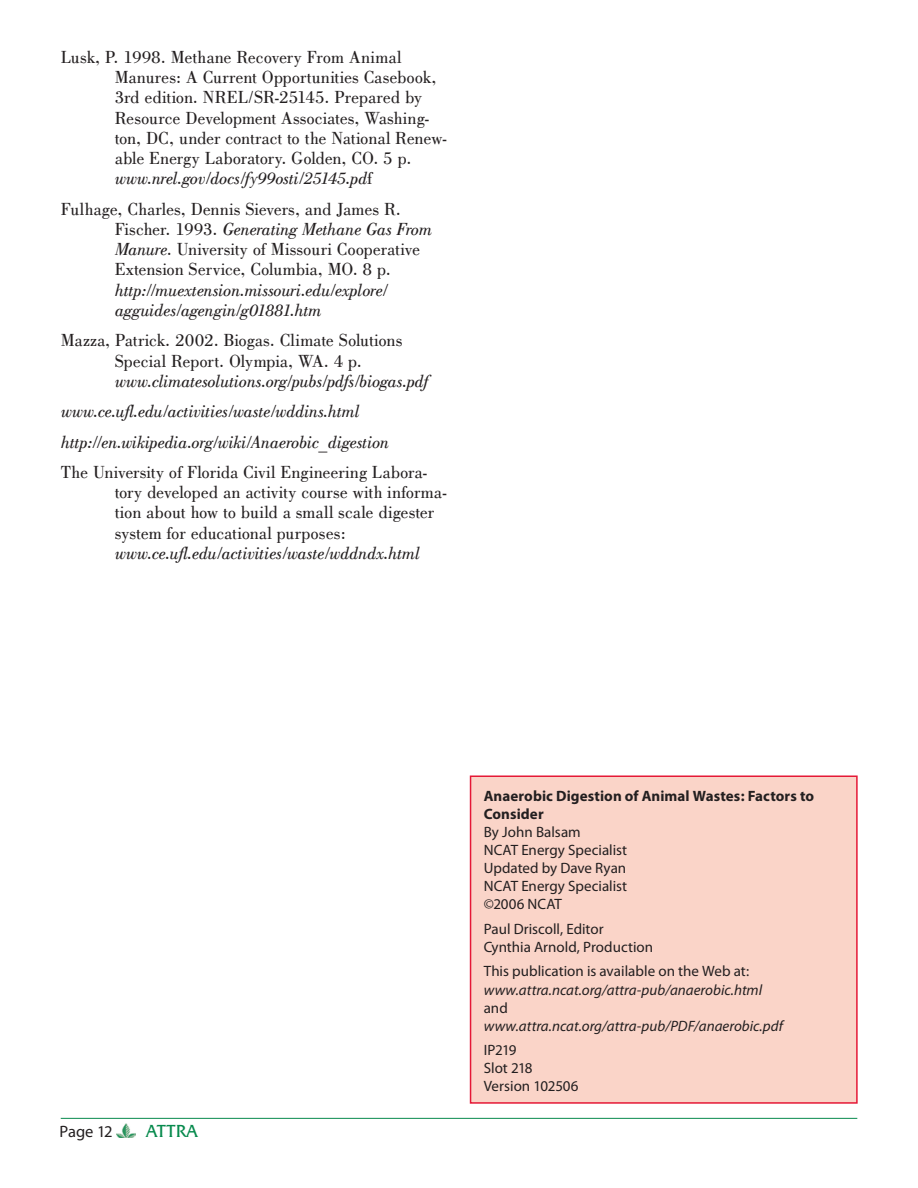
<style>
.page{position:relative;width:918px;height:1188px;background:#fff}
.page>*{position:absolute;margin:0;border:0;box-sizing:border-box;transform-origin:0 0}
.t1{font:18px/20.2px "Bodoni";color:#231f20}
.t2{font:italic 18px/30.3px "Bodoni";color:#231f20}
.t3{font:18px "Friz Quadrata IT Cby BT";letter-spacing:-.01em;color:#078a4d}
.t4{font:16.5px "Myriad Pro";letter-spacing:-.005em;color:#231f20}
.t5{font:15px/18px "Myriad Pro";color:#231f20}
.t6{font:italic 15px "Myriad Pro";color:#231f20}
.t7{font:700 15px/18px "Myriad Pro";letter-spacing:.005em;color:#231f20}
.s1{font-style:italic}
</style>
<div class="page">
<div style="left:471px;top:776px;width:386px;height:327px;background:#fad4c8"></div>
<div style="left:470px;top:776px;width:388px;height:328px;border:2px solid #e51836"></div>
<img style="left:116px;top:1123px;width:20px;height:14px">
<hr style="left:61px;top:1118px;width:796px;height:1px;background:#078a4d">
<p class="t1" style="left:115px;top:47px;width:334px;text-indent:-54px">Lusk, P. 1998. Methane Recovery From Animal Manures: A Current Opportunities Casebook, 3rd edition. NREL/SR-25145. Prepared by Resource Development Associates, Washing&shy;ton, DC, under contract to the National Renew&shy;able Energy Laboratory. Golden, CO. 5 p. <span class="s1">www.nrel.gov/docs/fy99osti/25145.pd</span>f</p>
<p class="t1" style="left:115px;top:199px;width:318px;text-indent:-54px">Fulhage, Charles, Dennis Sievers, and James R.<br>Fischer. 1993. <span class="s1">Generating Methane Gas From Manure</span>. University of Missouri Cooperative Extension Service, Columbia, MO. 8 p.</p>
<p class="t2" style="left:115px;top:280px;width:274px;line-height:20.2px">http://muextension.missouri.edu/explore/ agguides/agengin/g01881.htm</p>
<p class="t1" style="left:115px;top:330px;width:289px;text-indent:-54px">Mazza, Patrick. 2002. Biogas. Climate Solutions<br>Special Report. Olympia, WA. 4 p.</p>
<p class="t2" style="left:61px;top:366px;width:369px;text-indent:54px">www.climatesolutions.org/pubs/pdfs/biogas.pdf www.ce.ufl.edu/activities/waste/wddins.html http://en.wikipedia.org/wiki/Anaerobic_digestion</p>
<p class="t1" style="left:115px;top:462px;width:334px;text-indent:-54px">The University of Florida Civil Engineering Labora&shy;tory developed an activity course with informa&shy;tion about how to build a small scale digester system for educational purposes:</p>
<p class="t2" style="left:115px;top:538px;width:307px">www.ce.ufl.edu/activities/waste/wddndx.html</p>
<p class="t4" style="left:60px;top:1123px;width:55px">Page 12</p>
<p class="t3" style="left:146px;top:1120px;width:53px">ATTRA</p>
<p class="t7" style="left:484px;top:787px;width:332px">Anaerobic Digestion of Animal Wastes: Factors to<br>Consider</p>
<p class="t5" style="left:484px;top:823px;width:145px">By John Balsam<br>NCAT Energy Specialist<br>Updated by Dave Ryan<br>NCAT Energy Specialist ©2006 NCAT</p>
<p class="t5" style="left:484px;top:920px;width:171px">Paul Driscoll, Editor<br>Cynthia Arnold, Production</p>
<p class="t5" style="left:484px;top:963px;width:267px">This publication is available on the Web at:</p>
<p class="t6" style="left:484px;top:981px;width:280px">www.attra.ncat.org/attra-pub/anaerobic.html</p>
<p class="t5" style="left:484px;top:999px;width:26px">and</p>
<p class="t6" style="left:484px;top:1017px;width:301px">www.attra.ncat.org/attra-pub/PDF/anaerobic.pdf</p>
<p class="t5" style="left:484px;top:1042px;width:96px">IP219<br>Slot 218<br>Version 102506</p>
</div>
